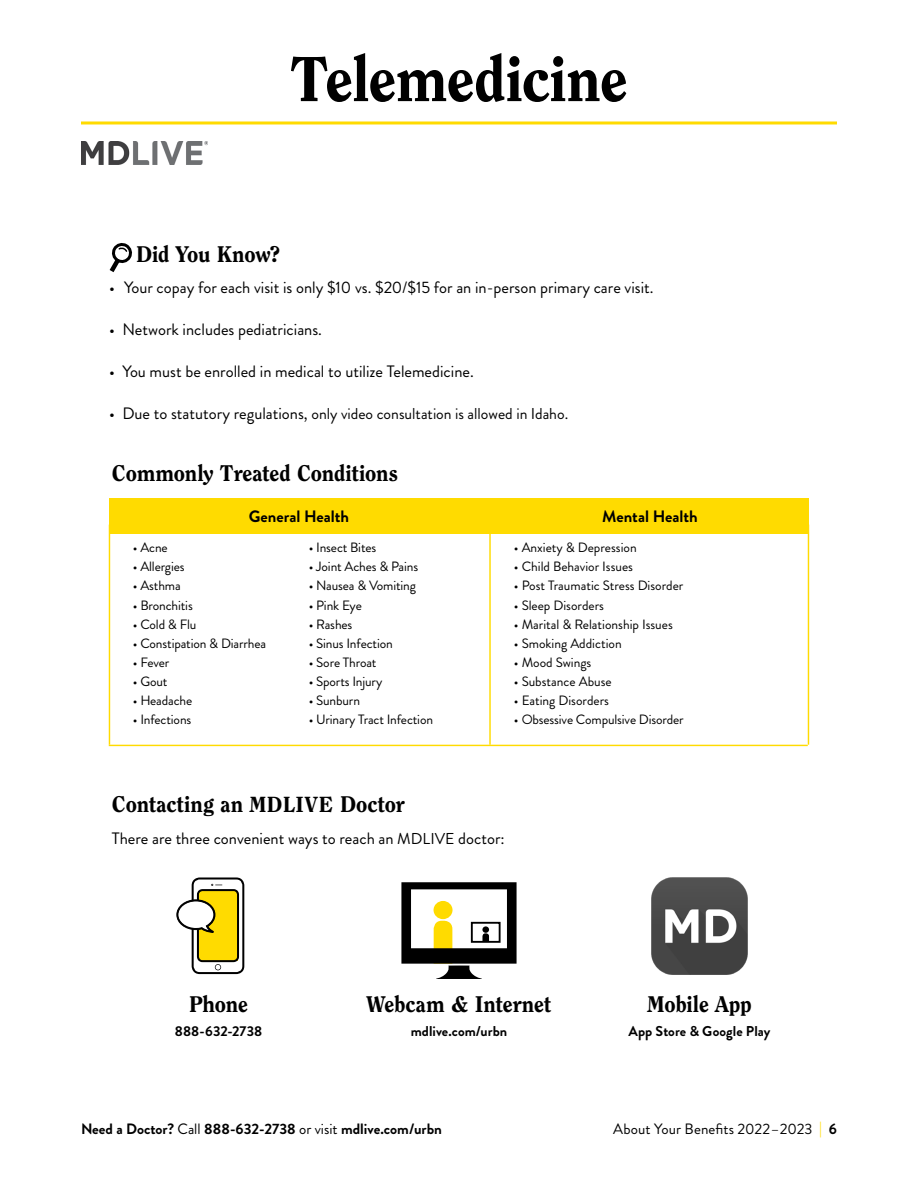
<style>
.page{position:relative;width:918px;height:1188px;background:#fff}
.page>*{position:absolute;margin:0;border:0;box-sizing:border-box;transform-origin:0 0}
.t1{font:800 63px "Clearface Std";letter-spacing:-.015em;color:#000}
.t2{font:800 22.5px "Clearface Std";letter-spacing:-.005em;color:#000}
.t3{font:16.5px "Brandon Grotesque";color:#000}
.t4{font:700 16.5px "Brandon Grotesque";color:#000}
.t5{font:15.75px "Brandon Grotesque";color:#000}
.t6{font:700 15px "Brandon Grotesque";color:#000}
.t7{font:15px "Brandon Grotesque";letter-spacing:.005em;color:#000}
.t8{font:700 14.25px "Brandon Grotesque";letter-spacing:.005em;color:#000}
.t9{font:13.5px "Brandon Grotesque";letter-spacing:-.01em;color:#000}
.s1{font-size:16.5px}
.s2{font-size:21.75px}
.s3{font-size:15.75px}
.s4{font-weight:400}
.s5{color:#ffdb00}
.s6{font-weight:700}
</style>
<div class="page">
<img style="left:81px;top:142px;width:127px;height:22px">
<div style="left:109px;top:498px;width:380px;height:36px;background:#ffdb00"></div>
<div style="left:491px;top:498px;width:318px;height:36px;background:#ffdb00"></div>
<hr style="left:489px;top:533px;width:2px;height:212px;background:#ffdb00">
<hr style="left:808px;top:525px;width:1px;height:220px;background:#ffdb00">
<hr style="left:109px;top:525px;width:1px;height:220px;background:#ffdb00">
<hr style="left:109px;top:745px;width:699px;height:1px;background:#ffdb00">
<svg style="left:109px;top:243px;width:23px;height:30px"></svg>
<hr style="left:81px;top:121px;width:756px;height:3px;background:#ffdb00">
<img style="left:651px;top:877px;width:97px;height:97px">
<svg style="left:176px;top:877px;width:68px;height:97px"></svg>
<svg style="left:401px;top:882px;width:116px;height:97px"></svg>
<div style="left:471px;top:922px;width:30px;height:21px;border:2px solid #000"></div>
<h1 class="t1" style="left:290px;top:41px;width:340px">Telemedicine</h1>
<h2 class="t2" style="left:136px;top:240px;width:146px">Did You Know?</h2>
<p class="t3" style="left:109px;top:276px;width:546px">• Your copay for each visit is only $10 vs. $20/$15 for an in-person primary care visit.</p>
<p class="t3" style="left:109px;top:318px;width:215px">• Network includes pediatricians.</p>
<p class="t3" style="left:109px;top:360px;width:366px">• You must be enrolled in medical to utilize Telemedicine.</p>
<p class="t5" style="left:109px;top:403px;width:461px"><span class="s1">• Due to statutory regulations,</span> only video consultation is allowed in Idaho.</p>
<h2 class="t2" style="left:112px;top:459px;width:288px">Commonly Treated Conditions</h2>
<p class="t4" style="left:249px;top:504px;width:102px">General Health</p>
<p class="t4" style="left:602px;top:504px;width:97px">Mental Health</p>
<p class="t9" style="left:133px;top:538px;width:36px">• Acne</p>
<p class="t9" style="left:133px;top:557px;width:53px">• Allergies</p>
<p class="t9" style="left:133px;top:576px;width:49px">• Asthma</p>
<p class="t9" style="left:133px;top:596px;width:61px">• Bronchitis</p>
<p class="t9" style="left:133px;top:615px;width:65px">• Cold &amp; Flu</p>
<p class="t9" style="left:133px;top:634px;width:135px">• Constipation &amp; Diarrhea</p>
<p class="t9" style="left:133px;top:653px;width:38px">• Fever</p>
<p class="t9" style="left:133px;top:672px;width:36px">• Gout</p>
<p class="t9" style="left:133px;top:691px;width:61px">• Headache</p>
<p class="t9" style="left:133px;top:710px;width:60px">• Infections</p>
<p class="t9" style="left:309px;top:538px;width:69px">• Insect Bites</p>
<p class="t9" style="left:309px;top:557px;width:111px">• Joint Aches &amp; Pains</p>
<p class="t9" style="left:309px;top:577px;width:109px">• Nausea &amp; Vomiting</p>
<p class="t9" style="left:309px;top:596px;width:55px">• Pink Eye</p>
<p class="t9" style="left:309px;top:615px;width:45px">• Rashes</p>
<p class="t9" style="left:309px;top:634px;width:86px">• Sinus Infection</p>
<p class="t9" style="left:309px;top:653px;width:69px">• Sore Throat</p>
<p class="t9" style="left:309px;top:672px;width:75px">• Sports Injury</p>
<p class="t9" style="left:309px;top:691px;width:53px">• Sunburn</p>
<p class="t9" style="left:309px;top:710px;width:126px">• Urinary Tract Infection</p>
<p class="t9" style="left:514px;top:538px;width:124px">• Anxiety &amp; Depression</p>
<p class="t9" style="left:514px;top:557px;width:121px">• Child Behavior Issues</p>
<p class="t9" style="left:514px;top:576px;width:171px">• Post Traumatic Stress Disorder</p>
<p class="t9" style="left:514px;top:596px;width:92px">• Sleep Disorders</p>
<p class="t9" style="left:514px;top:615px;width:160px">• Marital &amp; Relationship Issues</p>
<p class="t9" style="left:514px;top:634px;width:109px">• Smoking Addiction</p>
<p class="t9" style="left:514px;top:653px;width:79px">• Mood Swings</p>
<p class="t9" style="left:514px;top:672px;width:99px">• Substance Abuse</p>
<p class="t9" style="left:514px;top:691px;width:97px">• Eating Disorders</p>
<p class="t9" style="left:514px;top:710px;width:171px">• Obsessive Compulsive Disorder</p>
<h2 class="t2" style="left:112px;top:791px;width:294px">Contacting an <span class="s2">MDLIVE</span> Doctor</h2>
<p class="t3" style="left:112px;top:827px;width:394px">There are three convenient ways to reach an <span class="s3">MDLIVE</span> doctor:</p>
<h2 class="t2" style="left:189px;top:990px;width:61px">Phone</h2>
<p class="t8" style="left:175px;top:1021px;width:89px">888-632-2738</p>
<h2 class="t2" style="left:367px;top:990px;width:186px">Webcam &amp; Internet</h2>
<p class="t8" style="left:411px;top:1021px;width:98px">mdlive.com/urbn</p>
<p class="t6" style="left:81px;top:1118px;width:363px">Need a Doctor? <span class="s4">Call</span> 888-632-2738 <span class="s4">or visit</span> mdlive.com/urbn</p>
<h2 class="t2" style="left:647px;top:990px;width:106px">Mobile App</h2>
<p class="t8" style="left:628px;top:1021px;width:144px">App Store &amp; Google Play</p>
<p class="t7" style="left:613px;top:1119px;width:225px">About Your Benefits 2022–2023 <span class="s5">|</span> <span class="s6">6</span></p>
</div>
